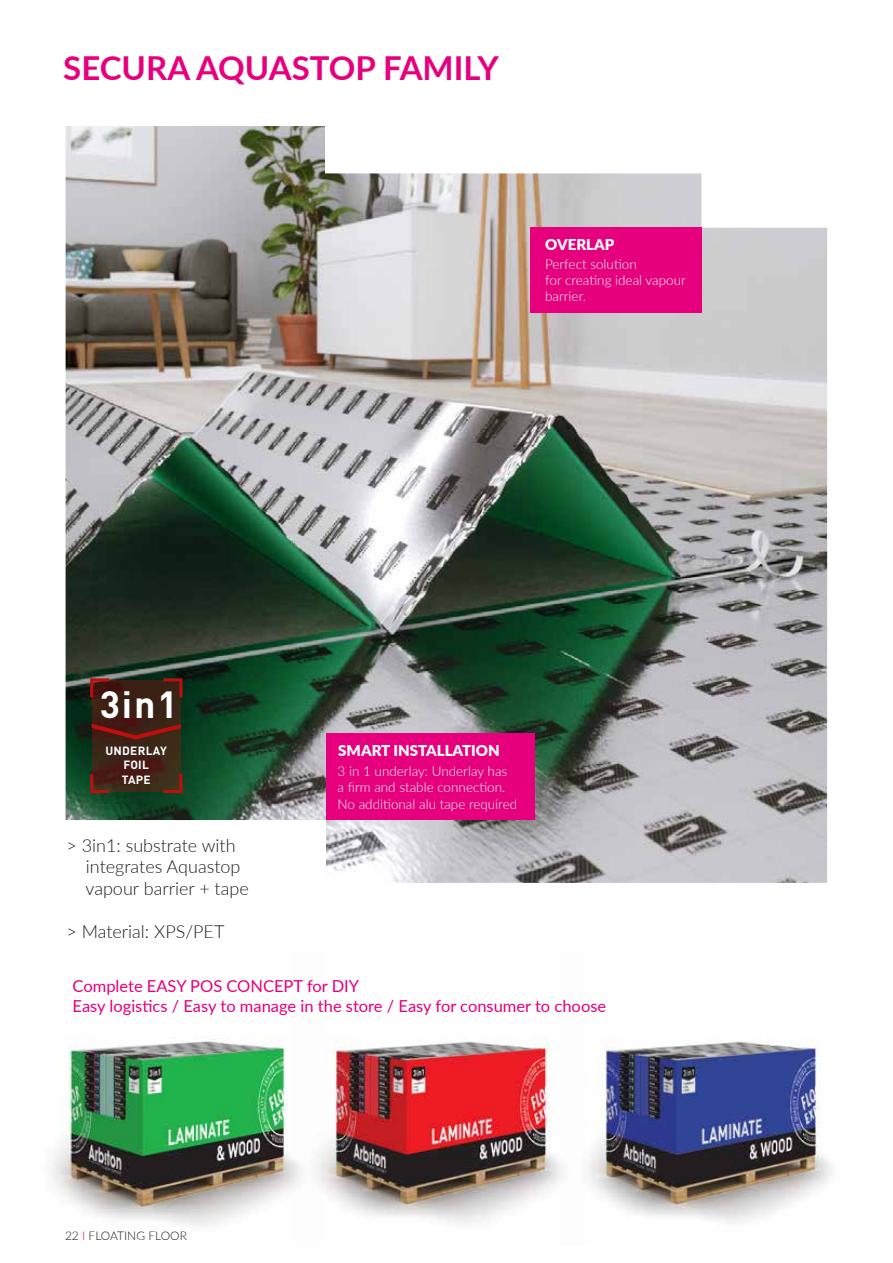
<style>
.page{position:relative;width:893px;height:1263px;background:#fff}
.page>*{position:absolute;margin:0;border:0;box-sizing:border-box;transform-origin:0 0}
.t1{font:700 37.35px "DIN Pro";color:#fff}
.t2{font:700 33px "Lato";color:#e6007d}
.t3{font:300 18px/21.6px "Lato";color:#1d1d1b}
.t4{font:16.5px/19.8px "Lato";color:#e6007d}
.t5{font:900 15px "Lato";color:#fff}
.t6{font:300 13.5px/16.2px "Lato";color:#fff}
.t7{font:300 12px "Lato";color:#1d1d1b}
.t8{font:700 11.85px/14.4px "DIN Pro";letter-spacing:.025em;color:#fff;text-align:center}
.s1{color:#e6007d}
</style>
<div class="page">
<img style="left:66px;top:126px;width:761px;height:757px">
<img style="left:324px;top:1038px;width:237px;height:185px">
<div style="left:326px;top:733px;width:208px;height:87px;background:#e6007d"></div>
<div style="left:530px;top:228px;width:171px;height:85px;background:#e6007d"></div>
<img style="left:52px;top:1039px;width:272px;height:187px">
<img style="left:561px;top:1038px;width:271px;height:184px">
<svg style="left:92px;top:680px;width:89px;height:111px;background:#3d2215"></svg>
<svg style="left:92px;top:724px;width:89px;height:15px"></svg>
<svg style="left:89px;top:771px;width:23px;height:23px"></svg>
<svg style="left:160px;top:771px;width:24px;height:23px"></svg>
<svg style="left:89px;top:677px;width:23px;height:23px"></svg>
<svg style="left:160px;top:677px;width:24px;height:23px"></svg>
<h2 class="t2" style="left:63px;top:44px;width:437px">SECURA AQUASTOP FAMILY</h2>
<p class="t5" style="left:545px;top:233px;width:71px">OVERLAP</p>
<p class="t6" style="left:545px;top:255px;width:142px">Perfect solution<br>for creating ideal vapour barrier.</p>
<h1 class="t1" style="left:100px;top:673px;width:79px">3in1</h1>
<p class="t8" style="left:105px;top:742px;width:63px">UNDERLAY<br>FOIL<br>TAPE</p>
<h3 class="t3" style="left:85px;top:834px;width:165px;text-indent:-19px">&gt; 3in1: substrate with integrates Aquastop vapour barrier + tape</h3>
<h3 class="t3" style="left:66px;top:920px;width:160px">&gt; Material: XPS/PET</h3>
<p class="t5" style="left:338px;top:739px;width:163px">SMART INSTALLATION</p>
<p class="t6" style="left:338px;top:763px;width:181px">3 in 1 underlay: Underlay has a firm and stable connection.<br>No additional alu tape required</p>
<p class="t4" style="left:73px;top:975px;width:535px">Complete EASY POS CONCEPT for DIY<br>Easy logistics / Easy to manage in the store / Easy for consumer to choose</p>
<p class="t7" style="left:65px;top:1227px;width:124px">22 <span class="s1">I</span> FLOATING FLOOR</p>
</div>
